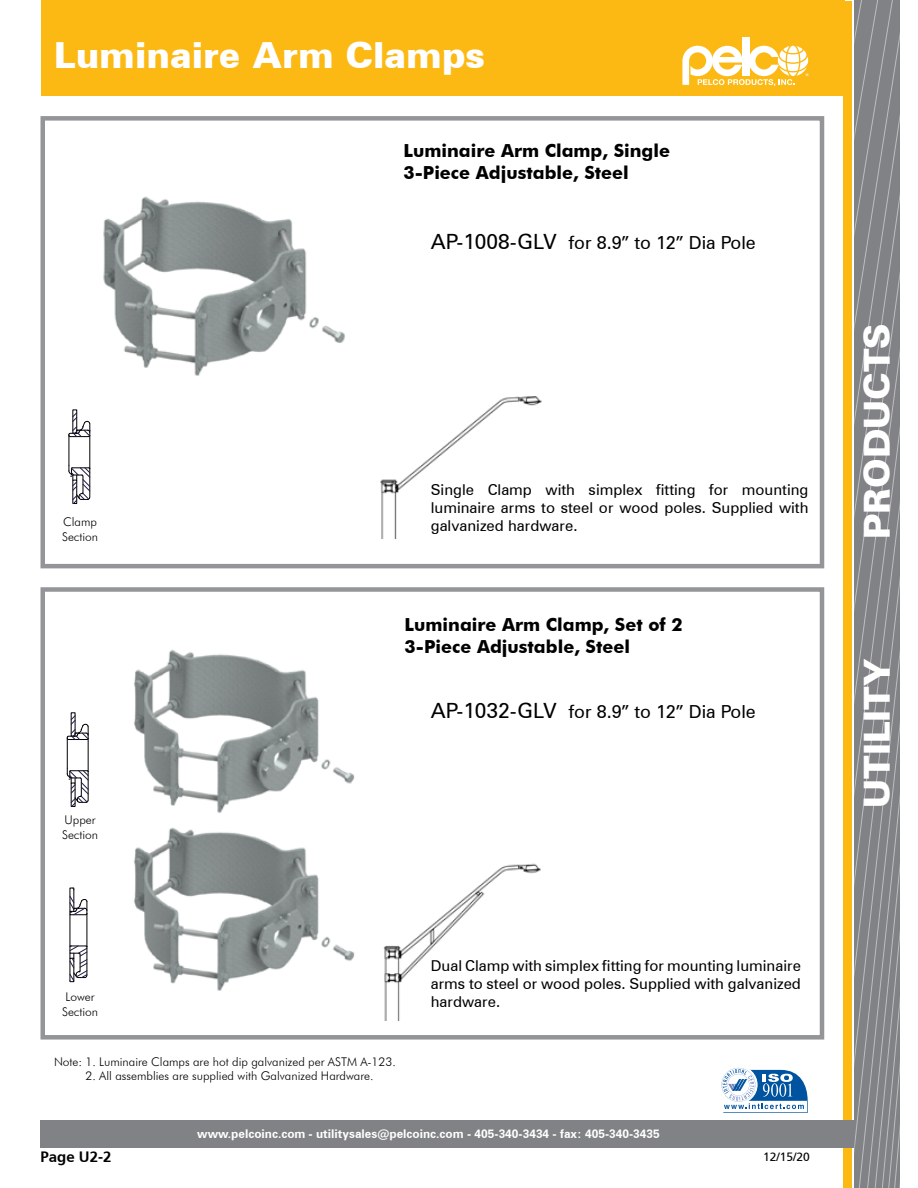
<style>
.page{position:relative;width:918px;height:1188px;background:#fff}
.page>*{position:absolute;margin:0;border:0;box-sizing:border-box;transform-origin:0 0}
.t1{font:900 36px "Zurich BT";color:#fff}
.Sub_Headings{font:700 18px "Futura BT";color:#000}
.t2{font:18px "Zurich BT";color:#000}
.t3{font:15px/18px "Zurich BT";color:#000;text-align:justify}
.t4{font:700 15px "Frutiger SAIN Bdv 1";color:#000}
.Page_Note{font:300 12px "Futura BT";color:#000}
.t5{font:700 12px "Zurich BT";color:#fff}
.t6{font:12px "Frutiger SAIN Rmv 1 Roman";color:#000}
.s1{font-size:21px}
</style>
<div class="page">
<div style="left:40px;top:116px;width:784px;height:452px;border:4px solid #939598"></div>
<div style="left:40px;top:587px;width:784px;height:453px;border:4px solid #939598"></div>
<img style="left:103px;top:196px;width:242px;height:180px">
<img style="left:134px;top:649px;width:221px;height:342px">
<div style="left:843px;top:1px;width:9px;height:1187px;background:#fdb913"></div>
<div style="left:41px;top:0;width:804px;height:96px;background:#fdb913"></div>
<svg style="left:854px;top:0;width:46px;height:1188px;background:#85878a"></svg>
<div style="left:40px;top:1120px;width:814px;height:28px;background:#808285"></div>
<div style="left:742px;top:37px;width:7px;height:39px;background:#fff"></div>
<svg style="left:682px;top:46px;width:126px;height:40px"></svg>
<div style="left:719px;top:1066px;width:39px;height:38px;border:1px solid #fff;border-radius:50%"></div>
<svg style="left:722px;top:1068px;width:86px;height:45px"></svg>
<img style="left:383px;top:863px;width:158px;height:158px">
<img style="left:380px;top:396px;width:162px;height:143px">
<hr style="left:87px;top:914px;width:1px;height:33px;background:#000">
<svg style="left:69px;top:896px;width:19px;height:20px"></svg>
<hr style="left:70px;top:915px;width:1px;height:31px;background:#000">
<svg style="left:69px;top:945px;width:19px;height:37px"></svg>
<svg style="left:68px;top:413px;width:23px;height:91px"></svg>
<svg style="left:67px;top:715px;width:22px;height:92px"></svg>
<p class="t1" style="left:54px;top:33px;width:433px">Luminaire Arm Clamps</p>
<p class="Sub_Headings" style="left:404px;top:140px;width:268px">Luminaire Arm Clamp, Single</p>
<p class="Sub_Headings" style="left:404px;top:161px;width:227px">3-Piece Adjustable, Steel</p>
<p class="t2" style="left:431px;top:232px;width:327px"><span class="s1">AP-1008-GLV</span> for 8.9” to 12” Dia Pole</p>
<p class="Page_Note" style="left:63px;top:515px;width:35px">Clamp</p>
<p class="Page_Note" style="left:62px;top:529px;width:38px">Section</p>
<p class="Page_Note" style="left:65px;top:813px;width:33px">Upper</p>
<p class="Page_Note" style="left:62px;top:827px;width:38px">Section</p>
<p class="t3" style="left:431px;top:481px;width:379px">Single Clamp with simplex fitting for mounting luminaire arms to steel or wood poles. Supplied with galvanized hardware.</p>
<p class="Sub_Headings" style="left:405px;top:614px;width:280px">Luminaire Arm Clamp, Set of 2</p>
<p class="Sub_Headings" style="left:405px;top:635px;width:227px">3-Piece Adjustable, Steel</p>
<p class="t2" style="left:431px;top:701px;width:327px"><span class="s1">AP-1032-GLV</span> for 8.9” to 12” Dia Pole</p>
<p class="Page_Note" style="left:66px;top:990px;width:30px">Lower</p>
<p class="Page_Note" style="left:62px;top:1004px;width:38px">Section</p>
<p class="Page_Note" style="left:54px;top:1054px;width:343px">Note: 1. Luminaire Clamps are hot dip galvanized per ASTM A-123.</p>
<p class="Page_Note" style="left:86px;top:1069px;width:290px">2. All assemblies are supplied with Galvanized Hardware.</p>
<p class="t3" style="left:431px;top:956px;width:372px">Dual Clamp with simplex fitting for mounting luminaire arms to steel or wood poles. Supplied with galvanized hardware.</p>
<p class="t4" style="left:40px;top:1148px;width:72px">Page U2-2</p>
<p class="t5" style="left:197px;top:1126px;width:464px">www.pelcoinc.com - utilitysales@pelcoinc.com - 405-340-3434 - fax: 405-340-3435</p>
<p class="t6" style="left:763px;top:1149px;width:48px">12/15/20</p>
<h1 class="t1" style="left:855px;top:539px;width:218px;rotate:-90deg">PRODUCTS</h1>
<h1 class="t1" style="left:855px;top:808px;width:151px;rotate:-90deg">UTILITY</h1>
</div>
